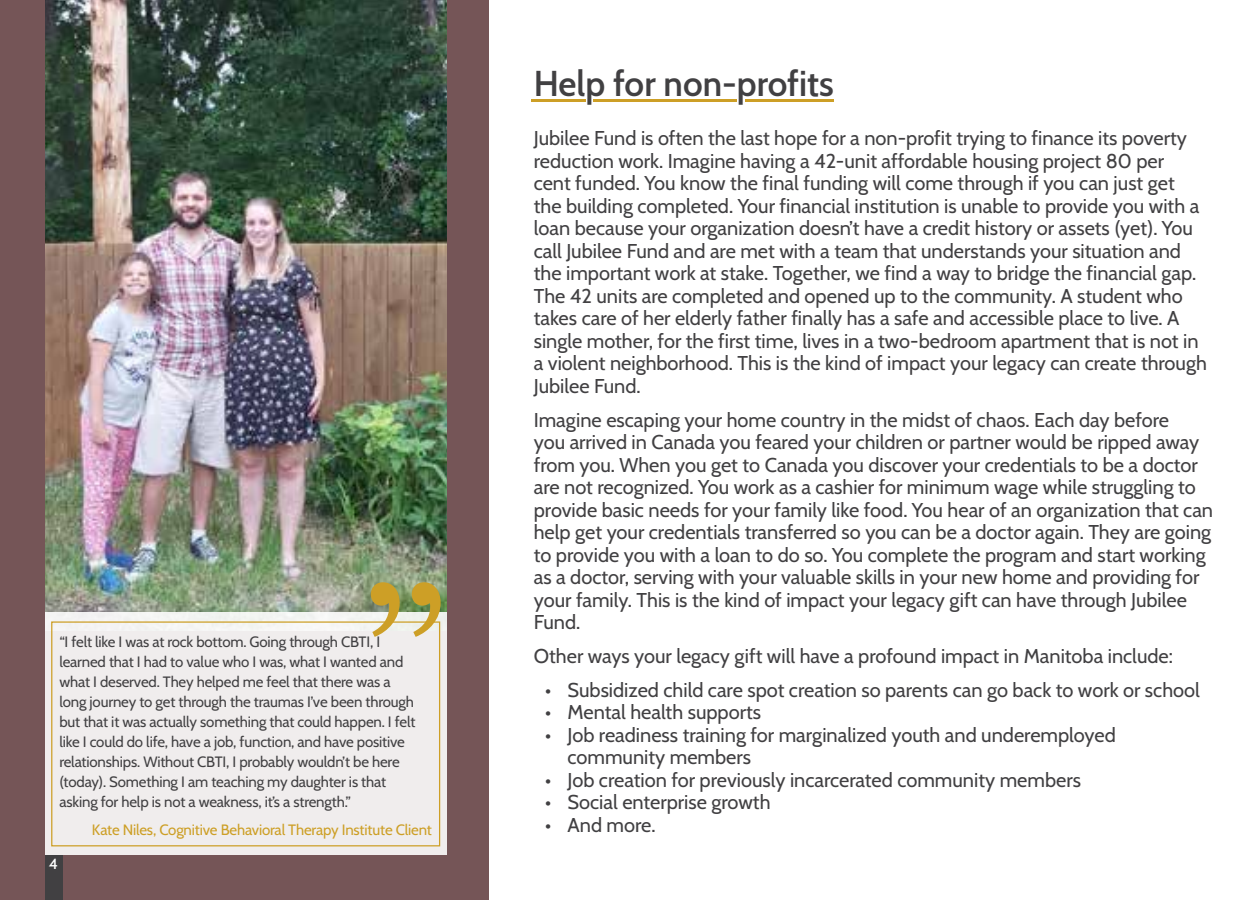
<style>
.page{position:relative;width:1260px;height:900px;background:#fff}
.page>*{position:absolute;margin:0;border:0;box-sizing:border-box;transform-origin:0 0}
.t1{font:600 35px "Cabin";color:#414042}
.t2{font:20px/22.5px "Cabin";color:#414042}
.t3{font:15px/20px "Cabin";letter-spacing:-.01em;color:#414042}
.t4{font:15px "Cabin";letter-spacing:-.01em;color:#cd9f26}
.t5{font:500 15px "Cabin";color:#fff}
</style>
<div class="page">
<div style="left:0;top:0;width:490px;height:900px;background:#755557"></div>
<img style="left:45px;top:0;width:401px;height:613px">
<div style="left:45px;top:613px;width:401px;height:242px;background:#f0eded"></div>
<div style="left:51px;top:621px;width:389px;height:225px;border:1px solid #cd9f26"></div>
<svg style="left:371px;top:582px;width:70px;height:55px"></svg>
<div style="left:45px;top:855px;width:18px;height:45px;background:#414042"></div>
<hr style="left:531px;top:99px;width:55px;height:3px;background:#cd9f26">
<hr style="left:593px;top:99px;width:144px;height:3px;background:#cd9f26">
<hr style="left:745px;top:99px;width:89px;height:3px;background:#cd9f26">
<p class="t3" style="left:59px;top:631px;width:358px">“I felt like I was at rock bottom. Going through CBTI, I learned that I had to value who I was, what I wanted and what I deserved. They helped me feel that there was a long journey to get through the traumas I’ve been through but that it was actually something that could happen. I felt like I could do life, have a job, function, and have positive relationships. Without CBTI, I probably wouldn’t be here (today). Something I am teaching my daughter is that asking for help is not a weakness, it’s a strength.”</p>
<p class="t4" style="left:92px;top:818px;width:342px">Kate Niles, Cognitive Behavioral Therapy Institute Client</p>
<p class="t5" style="left:49px;top:852px;width:10px">4</p>
<h1 class="t1" style="left:534px;top:56px;width:301px">Help for non-profits</h1>
<p class="t2" style="left:534px;top:126px;width:675px">Jubilee Fund is often the last hope for a non-profit trying to finance its poverty reduction work. Imagine having a 42-unit affordable housing project 80 per<br>cent funded. You know the final funding will come through if you can just get the building completed. Your financial institution is unable to provide you with a loan because your organization doesn’t have a credit history or assets (yet). You call Jubilee Fund and are met with a team that understands your situation and the important work at stake. Together, we find a way to bridge the financial gap.<br>The 42 units are completed and opened up to the community. A student who takes care of her elderly father finally has a safe and accessible place to live. A single mother, for the first time, lives in a two-bedroom apartment that is not in a violent neighborhood. This is the kind of impact your legacy can create through Jubilee Fund.</p>
<p class="t2" style="left:534px;top:407px;width:681px">Imagine escaping your home country in the midst of chaos. Each day before<br>you arrived in Canada you feared your children or partner would be ripped away from you. When you get to Canada you discover your credentials to be a doctor are not recognized. You work as a cashier for minimum wage while struggling to provide basic needs for your family like food. You hear of an organization that can help get your credentials transferred so you can be a doctor again. They are going to provide you with a loan to do so. You complete the program and start working as a doctor, serving with your valuable skills in your new home and providing for your family. This is the kind of impact your legacy gift can have through Jubilee Fund.</p>
<p class="t2" style="left:534px;top:643px;width:641px">Other ways your legacy gift will have a profound impact in Manitoba include:</p>
<p class="t2" style="left:545px;top:677px;width:656px">• Subsidized child care spot creation so parents can go back to work or school</p>
<p class="t2" style="left:545px;top:699px;width:218px">• Mental health supports</p>
<p class="t2" style="left:568px;top:722px;width:550px;text-indent:-22px">• Job readiness training for marginalized youth and underemployed community members</p>
<p class="t2" style="left:545px;top:767px;width:537px">• Job creation for previously incarcerated community members</p>
<p class="t2" style="left:545px;top:789px;width:227px">• Social enterprise growth</p>
<p class="t2" style="left:545px;top:812px;width:112px">• And more.</p>
</div>
